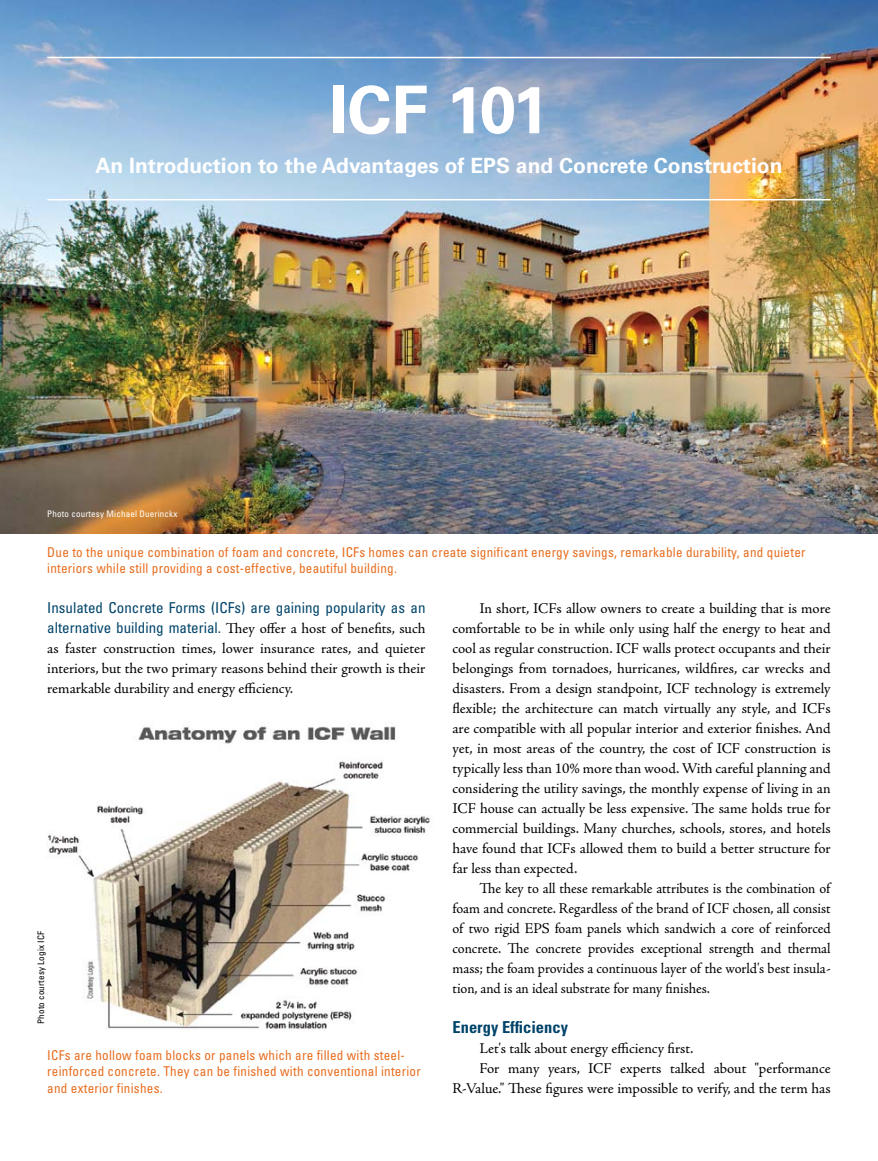
<style>
.page{position:relative;width:878px;height:1161px;background:#fff}
.page>*{position:absolute;margin:0;border:0;box-sizing:border-box;transform-origin:0 0}
.t1{font:700 66px "Univers";letter-spacing:-.03em;color:#fff}
.t2{font:700 21px "Univers";color:#fff}
.t3{font:700 condensed 16.5px "Univers";color:#00446a}
.t4{font:15px/20px "Adobe Jenson Pro";color:#000;text-align:justify}
.t5{font:15px/20px "Adobe Jenson Pro";color:#000;text-align:justify;scale:.96 1}
.t6{font:condensed 15px "Univers";color:#00446a}
.t7{font:condensed 13.5px/16.5px "Univers";letter-spacing:.02em;color:#e86d1f}
.t8{font:condensed 9px "Univers";letter-spacing:.02em;color:#fff}
.t9{font:condensed 9px "Univers";letter-spacing:.02em;color:#000}
.s1{font-family:"Univers";font-stretch:condensed;color:#00446a}
</style>
<div class="page">
<img style="left:0;top:0;width:878px;height:534px">
<hr style="left:47px;top:57px;width:783px;height:1px;background:#fff">
<hr style="left:47px;top:199px;width:783px;height:1px;background:#fff">
<img style="left:48px;top:726px;width:382px;height:304px">
<h1 class="t1" style="left:329px;top:71px;width:221px">ICF 101</h1>
<h2 class="t2" style="left:95px;top:154px;width:688px">An Introduction to the Advantages of EPS and Concrete Construction</h2>
<p class="t8" style="left:47px;top:508px;width:132px">Photo courtesy Michael Duerinckx</p>
<p class="t7" style="left:47px;top:544px;width:759px">Due to the unique combination of foam and concrete, ICFs homes can create significant energy savings, remarkable durability, and quieter interiors while still providing a cost-effective, beautiful building.</p>
<p class="t6" style="left:47px;top:599px;width:380px">Insulated Concrete Forms (ICFs) are gaining popularity as an</p>
<p class="t4" style="left:47px;top:619px;width:380px"><span class="s1">alternative building material.</span> They offer a host of benefits, such as faster construction times, lower insurance rates, and quieter interiors, but the two primary reasons behind their growth is their remarkable durability and energy efficiency.</p>
<p class="t9" style="left:35px;top:1024px;width:95px;rotate:-90deg">Photo courtesy Logix ICF</p>
<p class="t7" style="left:47px;top:1047px;width:375px">ICFs are hollow foam blocks or panels which are filled with steel&shy;reinforced concrete. They can be finished with conventional interior and exterior finishes.</p>
<p class="t4" style="left:452px;top:599px;width:380px;text-indent:27px">In short, ICFs allow owners to create a building that is more comfortable to be in while only using half the energy to heat and cool as regular construction. ICF walls protect occupants and their belongings from tornadoes, hurricanes, wildfires, car wrecks and disasters. From a design standpoint, ICF technology is extremely flexible; the architecture can match virtually any style, and ICFs are compatible with all popular interior and exterior finishes. And yet, in most areas of the country, the cost of ICF construction is typically less than 10% more than wood. With careful planning and considering the utility savings, the monthly expense of living in an ICF house can actually be less expensive. The same holds true for commercial buildings. Many churches, schools, stores, and hotels have found that ICFs allowed them to build a better structure for far less than expected.</p>
<p class="t5" style="left:452px;top:879px;width:395px;text-indent:27px">The key to all these remarkable attributes is the combination of foam and concrete. Regardless of the brand of ICF chosen, all consist of two rigid EPS foam panels which sandwich a core of reinforced concrete. The concrete provides exceptional strength and thermal mass; the foam provides a continuous layer of the world's best insula&shy;tion, and is an ideal substrate for many finishes.</p>
<p class="t3" style="left:452px;top:1017px;width:117px">Energy Efficiency</p>
<p class="t4" style="left:479px;top:1039px;width:215px">Let's talk about energy efficiency first.</p>
<p class="t4" style="left:479px;top:1059px;width:352px">For many years, ICF experts talked about "performance</p>
<p class="t4" style="left:452px;top:1079px;width:380px">R-Value." These figures were impossible to verify, and the term has</p>
</div>
